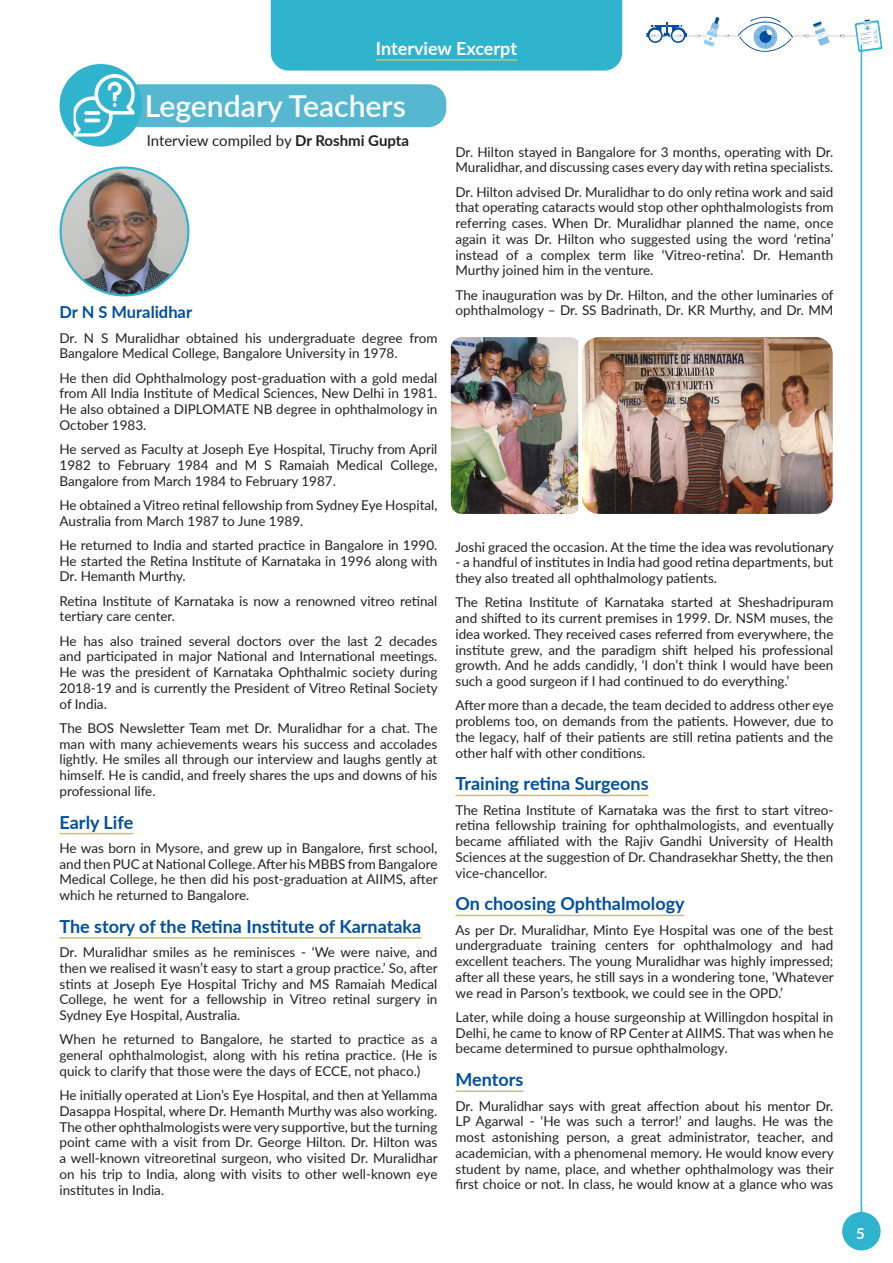
<style>
.page{position:relative;width:893px;height:1263px;background:#fff}
.page>*{position:absolute;margin:0;border:0;box-sizing:border-box;transform-origin:0 0}
.header_with_shading{font:600 30.15px "Lato";color:#fff}
.SUB_HEAD{font:700 18px "Lato";color:#014f9e}
.SUB_HEAD-2{font:700 18px "Lato";color:#fff}
.name_under_photo{font:700 16.5px "Lato";color:#014f9e}
.yellow_band{font:15px "Lato";color:#231f20}
.t1{font:700 15px "Lato";color:#fff}
.Body{font:13.5px/15.8px "Lato";color:#231f20;text-align:justify}
.s1{font-weight:700}
</style>
<div class="page">
<div style="left:842px;top:1212px;width:39px;height:38px;background:#30b3cd;border-radius:50%"></div>
<svg style="left:646px;top:16px;width:236px;height:48px"></svg>
<hr style="left:861px;top:45px;width:1px;height:1171px;background:#30b3cd">
<hr style="left:60px;top:833px;width:73px;height:1px;background:#c6c271">
<hr style="left:60px;top:937px;width:361px;height:2px;background:#c6c271">
<hr style="left:455px;top:795px;width:194px;height:1px;background:#c6c271">
<hr style="left:455px;top:915px;width:229px;height:1px;background:#c6c271">
<hr style="left:455px;top:1090px;width:68px;height:2px;background:#c6c271">
<div style="left:136px;top:84px;width:310px;height:43px;background:#55b8d0"></div>
<div style="left:60px;top:64px;width:82px;height:83px;background:#30b3cd;border-radius:50%"></div>
<img style="left:74px;top:74px;width:61px;height:63px">
<img style="left:61px;top:168px;width:127px;height:127px;border-radius:64px">
<img style="left:451px;top:337px;width:127px;height:177px">
<img style="left:582px;top:337px;width:251px;height:177px">
<div style="left:271px;top:0;width:351px;height:71px;background:#30b3cd"></div>
<hr style="left:376px;top:59px;width:141px;height:2px;background:#c6c271">
<p class="SUB_HEAD-2" style="left:376px;top:35px;width:143px">Interview Excerpt</p>
<p class="header_with_shading" style="left:145px;top:84px;width:263px">Legendary Teachers</p>
<p class="yellow_band" style="left:147px;top:130px;width:264px">Interview compiled by <span class="s1">Dr Roshmi Gupta</span></p>
<p class="name_under_photo" style="left:60px;top:300px;width:134px">Dr N S Muralidhar</p>
<p class="Body" style="left:60px;top:329px;width:379px">Dr. N S Muralidhar obtained his undergraduate degree from<br>Bangalore Medical College, Bangalore University in 1978.</p>
<p class="Body" style="left:60px;top:369px;width:379px">He then did Ophthalmology post-graduation with a gold medal from All India Institute of Medical Sciences, New Delhi in 1981.<br>He also obtained a DIPLOMATE NB degree in ophthalmology in October 1983.</p>
<p class="Body" style="left:60px;top:441px;width:379px">He served as Faculty at Joseph Eye Hospital, Tiruchy from April 1982 to February 1984 and M S Ramaiah Medical College, Bangalore from March 1984 to February 1987.</p>
<p class="Body" style="left:60px;top:496px;width:379px">He obtained a Vitreo retinal fellowship from Sydney Eye Hospital,<br>Australia from March 1987 to June 1989.</p>
<p class="Body" style="left:60px;top:536px;width:379px">He returned to India and started practice in Bangalore in 1990.<br>He started the Retina Institute of Karnataka in 1996 along with Dr. Hemanth Murthy.</p>
<p class="Body" style="left:60px;top:592px;width:379px">Retina Institute of Karnataka is now a renowned vitreo retinal tertiary care center.</p>
<p class="Body" style="left:60px;top:632px;width:380px">He has also trained several doctors over the last 2 decades and participated in major National and International meetings.<br>He was the president of Karnataka Ophthalmic society during 2018-19 and is currently the President of Vitreo Retinal Society of India.</p>
<p class="Body" style="left:60px;top:719px;width:379px">The BOS Newsletter Team met Dr. Muralidhar for a chat. The man with many achievements wears his success and accolades lightly. He smiles all through our interview and laughs gently at himself. He is candid, and freely shares the ups and downs of his professional life.</p>
<p class="SUB_HEAD" style="left:60px;top:809px;width:75px">Early Life</p>
<p class="Body" style="left:60px;top:839px;width:380px">He was born in Mysore, and grew up in Bangalore, first school, and then PUC at National College. After his MBBS from Bangalore Medical College, he then did his post-graduation at AIIMS, after which he returned to Bangalore.</p>
<p class="SUB_HEAD" style="left:60px;top:913px;width:363px">The story of the Retina Institute of Karnataka</p>
<p class="Body" style="left:60px;top:944px;width:380px">Dr. Muralidhar smiles as he reminisces - ‘We were naive, and then we realised it wasn’t easy to start a group practice.’ So, after stints at Joseph Eye Hospital Trichy and MS Ramaiah Medical College, he went for a fellowship in Vitreo retinal surgery in Sydney Eye Hospital, Australia.</p>
<p class="Body" style="left:60px;top:1031px;width:379px">When he returned to Bangalore, he started to practice as a general ophthalmologist, along with his retina practice. (He is quick to clarify that those were the days of ECCE, not phaco.)</p>
<p class="Body" style="left:60px;top:1087px;width:380px">He initially operated at Lion’s Eye Hospital, and then at Yellamma Dasappa Hospital, where Dr. Hemanth Murthy was also working.<br>The other ophthalmologists were very supportive, but the turning point came with a visit from Dr. George Hilton. Dr. Hilton was a well-known vitreoretinal surgeon, who visited Dr. Muralidhar on his trip to India, along with visits to other well-known eye institutes in India.</p>
<p class="Body" style="left:455px;top:143px;width:379px">Dr. Hilton stayed in Bangalore for 3 months, operating with Dr.<br>Muralidhar, and discussing cases every day with retina specialists.</p>
<p class="Body" style="left:455px;top:183px;width:380px">Dr. Hilton advised Dr. Muralidhar to do only retina work and said that operating cataracts would stop other ophthalmologists from referring cases. When Dr. Muralidhar planned the name, once again it was Dr. Hilton who suggested using the word ‘retina’ instead of a complex term like ‘Vitreo-retina’. Dr. Hemanth Murthy joined him in the venture.</p>
<p class="Body" style="left:455px;top:286px;width:380px">The inauguration was by Dr. Hilton, and the other luminaries of ophthalmology – Dr. SS Badrinath, Dr. KR Murthy, and Dr. MM</p>
<p class="Body" style="left:455px;top:538px;width:380px">Joshi graced the occasion. At the time the idea was revolutionary</p>
<p class="Body" style="left:455px;top:554px;width:379px">- a handful of institutes in India had good retina departments, but they also treated all ophthalmology patients.</p>
<p class="Body" style="left:455px;top:594px;width:379px">The Retina Institute of Karnataka started at Sheshadripuram and shifted to its current premises in 1999. Dr. NSM muses, the idea worked. They received cases referred from everywhere, the institute grew, and the paradigm shift helped his professional growth. And he adds candidly, ‘I don’t think I would have been such a good surgeon if I had continued to do everything.’</p>
<p class="Body" style="left:455px;top:697px;width:379px">After more than a decade, the team decided to address other eye problems too, on demands from the patients. However, due to the legacy, half of their patients are still retina patients and the other half with other conditions.</p>
<p class="SUB_HEAD" style="left:455px;top:771px;width:195px">Training retina Surgeons</p>
<p class="Body" style="left:455px;top:801px;width:380px">The Retina Institute of Karnataka was the first to start vitreo&shy;retina fellowship training for ophthalmologists, and eventually became affiliated with the Rajiv Gandhi University of Health Sciences at the suggestion of Dr. Chandrasekhar Shetty, the then vice-chancellor.</p>
<p class="SUB_HEAD" style="left:455px;top:891px;width:231px">On choosing Ophthalmology</p>
<p class="Body" style="left:455px;top:921px;width:380px">As per Dr. Muralidhar, Minto Eye Hospital was one of the best undergraduate training centers for ophthalmology and had excellent teachers. The young Muralidhar was highly impressed; after all these years, he still says in a wondering tone, ‘Whatever we read in Parson’s textbook, we could see in the OPD.’</p>
<p class="Body" style="left:455px;top:1009px;width:379px">Later, while doing a house surgeonship at Willingdon hospital in Delhi, he came to know of RP Center at AIIMS. That was when he became determined to pursue ophthalmology.</p>
<p class="SUB_HEAD" style="left:455px;top:1066px;width:69px">Mentors</p>
<p class="Body" style="left:455px;top:1097px;width:380px">Dr. Muralidhar says with great affection about his mentor Dr.<br>LP Agarwal - ‘He was such a terror!’ and laughs. He was the most astonishing person, a great administrator, teacher, and academician, with a phenomenal memory. He would know every student by name, place, and whether ophthalmology was their first choice or not. In class, he would know at a glance who was</p>
<p class="t1" style="left:856px;top:1222px;width:10px">5</p>
</div>
